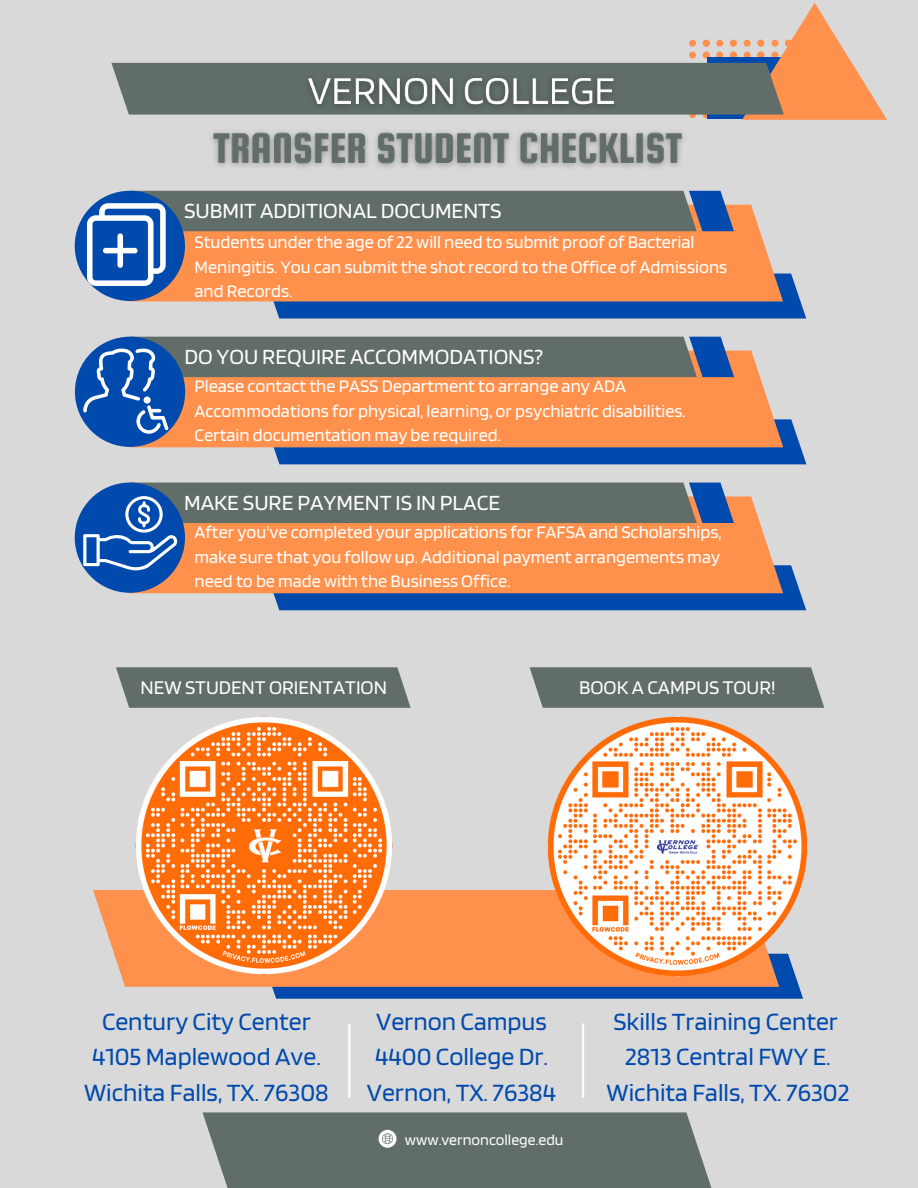
<style>
.page{position:relative;width:918px;height:1188px;background:#d9d9d9}
.page>*{position:absolute;margin:0;border:0;box-sizing:border-box;transform-origin:0 0}
.t1{font:25.8px/35.4px "Blinker";color:#004aad;text-align:center}
.t2{font:22.5px "Blinker";color:#fff}
.t3{font:20.1px "Blinker";color:#fff}
.t4{font:18.3px/24.6px "Blinker";color:#fff}
.t5{font:15.9px "Blinker";color:#fff}
</style>
<div class="page">
<svg style="left:111px;top:3px;width:776px;height:117px"></svg>
<svg style="left:203px;top:1112px;width:509px;height:76px;background:#68736f"></svg>
<div style="left:75px;top:191px;width:110px;height:110px;background:#004aad;border-radius:50%"></div>
<div style="left:75px;top:337px;width:110px;height:110px;background:#004aad;border-radius:50%"></div>
<svg style="left:83px;top:337px;width:723px;height:127px"></svg>
<div style="left:75px;top:483px;width:110px;height:110px;background:#004aad;border-radius:50%"></div>
<svg style="left:83px;top:483px;width:723px;height:127px"></svg>
<svg style="left:272px;top:982px;width:531px;height:17px;background:#074eae"></svg>
<svg style="left:93px;top:890px;width:686px;height:97px;background:#fa9658"></svg>
<img style="left:130px;top:716px;width:268px;height:263px">
<img style="left:542px;top:716px;width:266px;height:266px">
<svg style="left:116px;top:667px;width:295px;height:41px;background:#67736f"></svg>
<svg style="left:530px;top:667px;width:294px;height:41px;background:#67726f"></svg>
<hr style="left:348px;top:1024px;width:3px;height:74px;background:#fff">
<hr style="left:582px;top:1024px;width:2px;height:74px;background:#fff">
<svg style="left:87px;top:191px;width:719px;height:128px"></svg>
<img style="left:297px;top:55px;width:329px;height:55px">
<img style="left:200px;top:110px;width:496px;height:58px">
<p class="t2" style="left:184px;top:196px;width:319px">SUBMIT ADDITIONAL DOCUMENTS</p>
<p class="t4" style="left:195px;top:229px;width:534px">Students under the age of 22 will need to submit proof of Bacterial<br>Meningitis. You can submit the shot record to the Office of Admissions and Records.</p>
<p class="t2" style="left:184px;top:342px;width:360px">DO YOU REQUIRE ACCOMMODATIONS?</p>
<p class="t4" style="left:195px;top:373px;width:493px">Please contact the PASS Department to arrange any ADA<br>Accommodations for physical, learning, or psychiatric disabilities.<br>Certain documentation may be required.</p>
<p class="t2" style="left:184px;top:488px;width:318px">MAKE SURE PAYMENT IS IN PLACE</p>
<p class="t4" style="left:195px;top:519px;width:529px;text-align:justify">After you've completed your applications for FAFSA and Scholarships, make sure that you follow up. Additional payment arrangements may need to be made with the Business Office.</p>
<p class="t3" style="left:140px;top:675px;width:248px">NEW STUDENT ORIENTATION</p>
<p class="t3" style="left:579px;top:675px;width:198px">BOOK A CAMPUS TOUR!</p>
<h1 class="t1" style="left:84px;top:1003px;width:246px">Century City Center<br>4105 Maplewood Ave.<br>Wichita Falls, TX. 76308</h1>
<h1 class="t1" style="left:607px;top:1003px;width:244px">Skills Training Center<br>2813 Central FWY E.<br>Wichita Falls, TX. 76302</h1>
<h1 class="t1" style="left:367px;top:1003px;width:191px">Vernon Campus<br>4400 College Dr.<br>Vernon, TX. 76384</h1>
<p class="t5" style="left:405px;top:1130px;width:160px">www.vernoncollege.edu</p>
</div>
